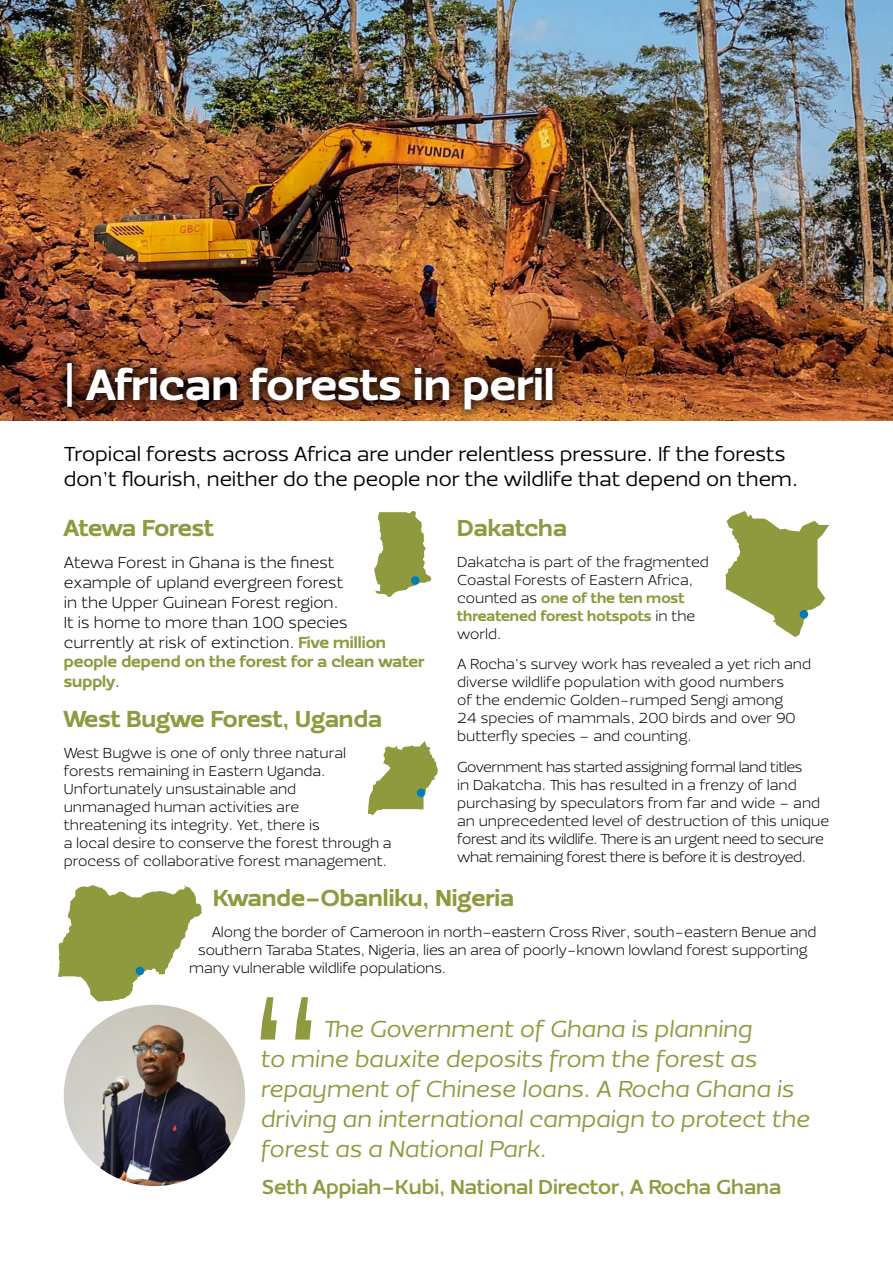
<style>
.page{position:relative;width:893px;height:1263px;background:#fff}
.page>*{position:absolute;margin:0;border:0;box-sizing:border-box;transform-origin:0 0}
.t1{font:900 45px "Ezzo";color:#fff}
.t2{font:italic 24px/30px "Ezzo";color:#8f993e}
.t3{font:900 24px "Ezzo";color:#8f993e}
.t4{font:900 24px "Ezzo";letter-spacing:-.02em;color:#8f993e}
.t5{font:21px/25.2px "Ezzo";color:#000}
.t6{font:700 21px "Ezzo";color:#8f993e}
.t7{font:300 16.5px/19.8px "Ezzo";color:#000}
.t8{font:300 15px/18px "Ezzo";color:#000}
.t9{font:300 15px/18px "Ezzo";letter-spacing:-.03em;color:#000}
.s1{font-weight:900;color:#8f993e}
</style>
<div class="page">
<img style="left:0;top:0;width:893px;height:421px">
<div style="left:54px;top:350px;width:513px;height:73px;background:#000;opacity:.75"></div>
<img style="left:64px;top:1005px;width:181px;height:181px;border-radius:91px">
<svg style="left:260px;top:997px;width:51px;height:42px"></svg>
<svg style="left:374px;top:511px;width:57px;height:86px"></svg>
<svg style="left:725px;top:511px;width:104px;height:126px"></svg>
<svg style="left:58px;top:885px;width:144px;height:116px"></svg>
<div style="left:411px;top:576px;width:8px;height:9px;background:#007cb8;border-radius:50%"></div>
<div style="left:800px;top:610px;width:8px;height:8px;background:#007cb8;border-radius:50%"></div>
<svg style="left:368px;top:741px;width:70px;height:74px"></svg>
<div style="left:417px;top:789px;width:8px;height:8px;background:#007cb8;border-radius:50%"></div>
<div style="left:136px;top:967px;width:8px;height:8px;background:#007cb8;border-radius:50%"></div>
<p class="t1" style="left:64px;top:356px;width:492px">| African forests in peril</p>
<p class="t5" style="left:64px;top:441px;width:736px">Tropical forests across Africa are under relentless pressure. If the forests don’t flourish, neither do the people nor the wildlife that depend on them.</p>
<p class="t4" style="left:64px;top:512px;width:152px">Atewa Forest</p>
<p class="t7" style="left:64px;top:553px;width:362px">Atewa Forest in Ghana is the finest<br>example of upland evergreen forest<br>in the Upper Guinean Forest region.<br>It is home to more than 100 species<br>currently at risk of extinction. <span class="s1">Five million people depend on the forest for a clean water supply</span>.</p>
<p class="t3" style="left:64px;top:704px;width:320px">West Bugwe Forest, Uganda</p>
<p class="t8" style="left:64px;top:744px;width:329px">West Bugwe is one of only three natural forests remaining in Eastern Uganda.<br>Unfortunately unsustainable and<br>unmanaged human activities are<br>threatening its integrity. Yet, there is<br>a local desire to conserve the forest through a process of collaborative forest management.</p>
<p class="t3" style="left:457px;top:512px;width:111px">Dakatcha</p>
<p class="t8" style="left:457px;top:552px;width:253px">Dakatcha is part of the fragmented<br>Coastal Forests of Eastern Africa, counted as <span class="s1">one of the ten most threatened forest hotspots</span> in the world.</p>
<p class="t8" style="left:457px;top:655px;width:356px">A Rocha’s survey work has revealed a yet rich and diverse wildlife population with good numbers<br>of the endemic Golden-rumped Sengi among<br>24 species of mammals, 200 birds and over 90 butterfly species – and counting.</p>
<p class="t9" style="left:457px;top:758px;width:374px">Government has started assigning formal land titles<br>in Dakatcha. This has resulted in a frenzy of land purchasing by speculators from far and wide – and an unprecedented level of destruction of this unique forest and its wildlife. There is an urgent need to secure what remaining forest there is before it is destroyed.</p>
<p class="t3" style="left:213px;top:882px;width:303px">Kwande-Obanliku, Nigeria</p>
<p class="t8" style="left:212px;top:922px;width:606px">Along the border of Cameroon in north-eastern Cross River, south-eastern Benue and</p>
<p class="t8" style="left:198px;top:940px;width:611px">southern Taraba States, Nigeria, lies an area of poorly-known lowland forest supporting</p>
<p class="t8" style="left:189px;top:958px;width:258px">many vulnerable wildlife populations.</p>
<p class="t2" style="left:260px;top:1014px;width:551px;text-indent:63px">The Government of Ghana is planning<br>to mine bauxite deposits from the forest as repayment of Chinese loans. A Rocha Ghana is driving an international campaign to protect the forest as a National Park.</p>
<p class="t6" style="left:262px;top:1173px;width:521px">Seth Appiah-Kubi, National Director, A Rocha Ghana</p>
</div>
